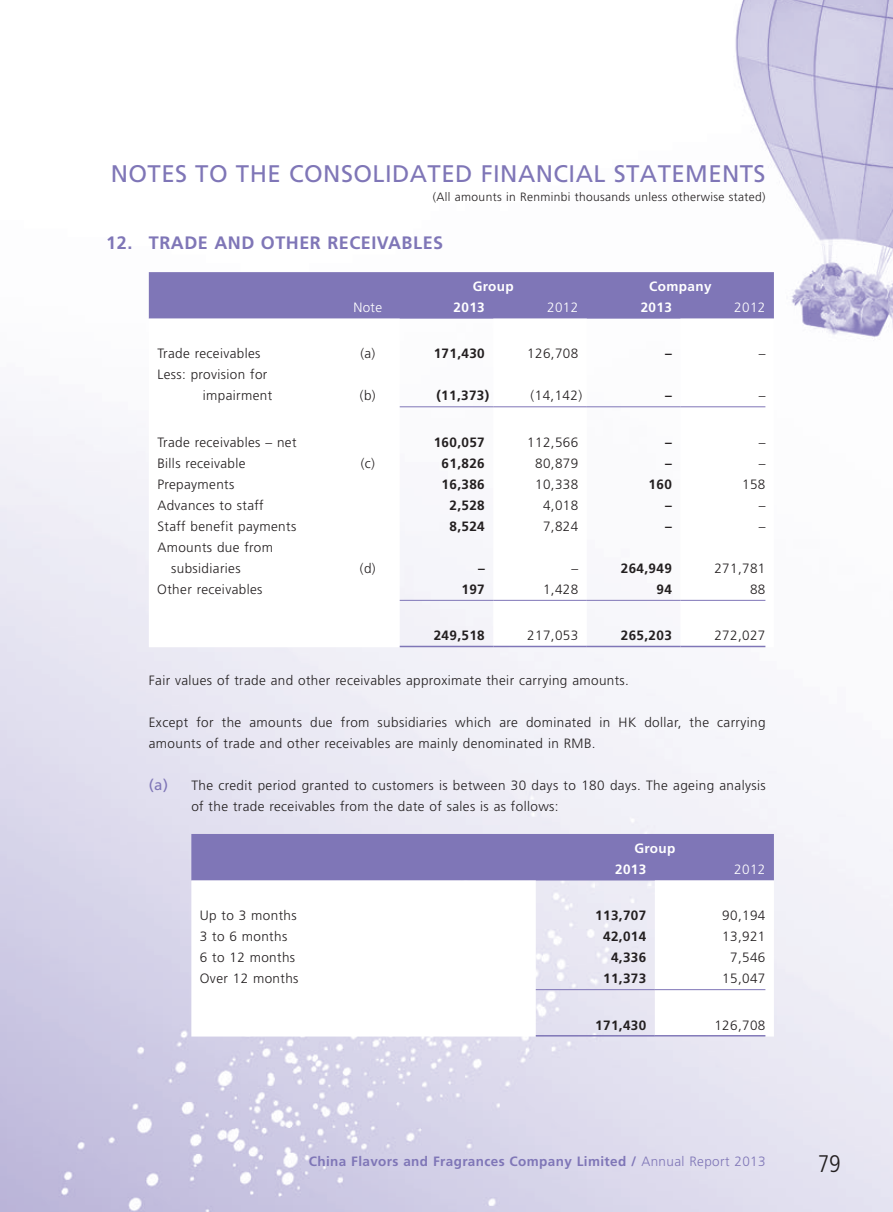
<style>
.page{position:relative;width:893px;height:1212px;background:#fff}
.page>*{position:absolute;margin:0;border:0;box-sizing:border-box;transform-origin:0 0}
.t1{font:24px "Frutiger LT Std";letter-spacing:.02em;color:#7f76b7}
.t2{font:300 condensed 24px "Frutiger LT Std";color:#231f20}
.t3{font:700 18px "Frutiger LT Std";letter-spacing:.03em;color:#7f76b7}
.t4{font:300 13.5px/21px "Frutiger LT Std";letter-spacing:.03em;color:#231f20}
.t5{font:700 13.5px "Frutiger LT Std";letter-spacing:.03em;color:#231f20}
.t6{font:700 13.5px "Frutiger LT Std";letter-spacing:.03em;color:#7f76b7}
.t7{font:700 13.5px/21px "Frutiger LT Std";letter-spacing:.03em;color:#fff}
.t8{font:300 13.5px "Frutiger LT Std";letter-spacing:.03em;color:#fff}
.t9{font:300 12px "Frutiger LT Std";letter-spacing:.03em;color:#231f20}
.s1{font-weight:400;font-size:15px;color:#7f76b7}
.s2{font-weight:300}
</style>
<div class="page">
<img style="left:0;top:0;width:893px;height:1212px">
<div style="left:149px;top:272px;width:625px;height:47px;background:#7f76b7"></div>
<svg style="left:149px;top:319px;width:625px;height:328px"></svg>
<hr style="left:400px;top:406px;width:93px;height:1px;background:#7f76b7">
<hr style="left:493px;top:406px;width:94px;height:1px;background:#7f76b7">
<hr style="left:587px;top:406px;width:93px;height:1px;background:#7f76b7">
<hr style="left:680px;top:406px;width:85px;height:1px;background:#7f76b7">
<hr style="left:400px;top:600px;width:93px;height:1px;background:#7f76b7">
<hr style="left:493px;top:600px;width:94px;height:1px;background:#7f76b7">
<hr style="left:587px;top:600px;width:93px;height:1px;background:#7f76b7">
<hr style="left:680px;top:600px;width:85px;height:1px;background:#7f76b7">
<hr style="left:400px;top:646px;width:93px;height:1px;background:#7f76b7">
<hr style="left:493px;top:646px;width:94px;height:1px;background:#7f76b7">
<hr style="left:587px;top:646px;width:93px;height:1px;background:#7f76b7">
<hr style="left:680px;top:646px;width:85px;height:1px;background:#7f76b7">
<div style="left:191px;top:834px;width:583px;height:46px;background:#7f76b7"></div>
<svg style="left:191px;top:880px;width:583px;height:156px"></svg>
<hr style="left:536px;top:989px;width:119px;height:1px;background:#7f76b7">
<hr style="left:655px;top:989px;width:110px;height:1px;background:#7f76b7">
<hr style="left:536px;top:1035px;width:119px;height:1px;background:#7f76b7">
<hr style="left:655px;top:1035px;width:110px;height:1px;background:#7f76b7">
<h1 class="t1" style="left:111px;top:159px;width:656px">NOTES TO THE CONSOLIDATED FINANCIAL STATEMENTS</h1>
<p class="t9" style="left:433px;top:190px;width:334px">(All amounts in Renminbi thousands unless otherwise stated)</p>
<h2 class="t3" style="left:106px;top:232px;width:338px">12. TRADE AND OTHER RECEIVABLES</h2>
<p class="t7" style="left:473px;top:276px;width:43px">Group</p>
<p class="t7" style="left:649px;top:276px;width:64px">Company</p>
<p class="t8" style="left:353px;top:300px;width:30px">Note</p>
<p class="t7" style="left:454px;top:297px;width:33px">2013</p>
<p class="t8" style="left:547px;top:300px;width:33px">2012</p>
<p class="t7" style="left:641px;top:297px;width:33px">2013</p>
<p class="t8" style="left:734px;top:300px;width:33px">2012</p>
<p class="t4" style="left:157px;top:343px;width:105px">Trade receivables</p>
<p class="t4" style="left:360px;top:343px;width:17px">(a)</p>
<p class="t5" style="left:434px;top:346px;width:53px">171,430</p>
<p class="t4" style="left:527px;top:343px;width:53px">126,708</p>
<p class="t5" style="left:665px;top:346px;width:8px">–</p>
<p class="t4" style="left:759px;top:343px;width:8px">–</p>
<p class="t4" style="left:203px;top:364px;width:71px;text-indent:-46px">Less: provision for impairment</p>
<p class="t4" style="left:360px;top:385px;width:17px">(b)</p>
<p class="t5" style="left:436px;top:388px;width:54px">(11,373)</p>
<p class="t4" style="left:531px;top:385px;width:53px">(14,142)</p>
<p class="t5" style="left:665px;top:388px;width:8px">–</p>
<p class="t4" style="left:759px;top:385px;width:8px">–</p>
<p class="t4" style="left:157px;top:432px;width:141px">Trade receivables – net</p>
<p class="t5" style="left:434px;top:434px;width:53px">160,057</p>
<p class="t4" style="left:527px;top:432px;width:53px">112,566</p>
<p class="t5" style="left:665px;top:434px;width:8px">–</p>
<p class="t4" style="left:759px;top:432px;width:8px">–</p>
<p class="t4" style="left:157px;top:453px;width:90px">Bills receivable</p>
<p class="t4" style="left:361px;top:453px;width:16px">(c)</p>
<p class="t5" style="left:442px;top:455px;width:45px">61,826</p>
<p class="t4" style="left:535px;top:453px;width:45px">80,879</p>
<p class="t5" style="left:665px;top:455px;width:8px">–</p>
<p class="t4" style="left:759px;top:453px;width:8px">–</p>
<p class="t4" style="left:157px;top:474px;width:79px">Prepayments</p>
<p class="t5" style="left:442px;top:476px;width:45px">16,386</p>
<p class="t4" style="left:535px;top:474px;width:45px">10,338</p>
<p class="t5" style="left:649px;top:476px;width:25px">160</p>
<p class="t4" style="left:742px;top:474px;width:25px">158</p>
<p class="t4" style="left:157px;top:495px;width:108px">Advances to staff</p>
<p class="t5" style="left:449px;top:497px;width:37px">2,528</p>
<p class="t4" style="left:543px;top:495px;width:37px">4,018</p>
<p class="t5" style="left:665px;top:497px;width:8px">–</p>
<p class="t4" style="left:759px;top:495px;width:8px">–</p>
<p class="t4" style="left:157px;top:516px;width:140px">Staff benefit payments</p>
<p class="t5" style="left:449px;top:518px;width:37px">8,524</p>
<p class="t4" style="left:543px;top:516px;width:37px">7,824</p>
<p class="t5" style="left:665px;top:518px;width:8px">–</p>
<p class="t4" style="left:759px;top:516px;width:8px">–</p>
<p class="t4" style="left:171px;top:537px;width:103px;text-indent:-14px">Amounts due from subsidiaries</p>
<p class="t4" style="left:360px;top:558px;width:17px">(d)</p>
<p class="t5" style="left:478px;top:560px;width:8px">–</p>
<p class="t4" style="left:572px;top:558px;width:8px">–</p>
<p class="t5" style="left:621px;top:560px;width:53px">264,949</p>
<p class="t4" style="left:714px;top:558px;width:53px">271,781</p>
<p class="t4" style="left:157px;top:579px;width:107px">Other receivables</p>
<p class="t5" style="left:461px;top:581px;width:25px">197</p>
<p class="t4" style="left:543px;top:579px;width:37px">1,428</p>
<p class="t5" style="left:656px;top:581px;width:17px">94</p>
<p class="t4" style="left:750px;top:579px;width:17px">88</p>
<p class="t5" style="left:434px;top:628px;width:53px">249,518</p>
<p class="t4" style="left:527px;top:625px;width:53px">217,053</p>
<p class="t5" style="left:621px;top:628px;width:53px">265,203</p>
<p class="t4" style="left:714px;top:625px;width:53px">272,027</p>
<p class="t4" style="left:149px;top:670px;width:482px">Fair values of trade and other receivables approximate their carrying amounts.</p>
<p class="t4" style="left:149px;top:712px;width:618px">Except for the amounts due from subsidiaries which are dominated in HK dollar, the carrying amounts of trade and other receivables are mainly denominated in RMB.</p>
<p class="t4" style="left:191px;top:775px;width:576px;text-indent:-43px"><span class="s1">(a)</span> The credit period granted to customers is between 30 days to 180 days. The ageing analysis of the trade receivables from the date of sales is as follows:</p>
<p class="t7" style="left:615px;top:837px;width:62px;text-indent:19px">Group<br>2013</p>
<p class="t8" style="left:734px;top:861px;width:33px">2012</p>
<p class="t4" style="left:200px;top:905px;width:98px">Up to 3 months</p>
<p class="t5" style="left:595px;top:907px;width:53px">113,707</p>
<p class="t4" style="left:722px;top:905px;width:45px">90,194</p>
<p class="t4" style="left:200px;top:926px;width:89px">3 to 6 months</p>
<p class="t5" style="left:603px;top:928px;width:45px">42,014</p>
<p class="t4" style="left:722px;top:926px;width:45px">13,921</p>
<p class="t4" style="left:200px;top:947px;width:97px">6 to 12 months</p>
<p class="t5" style="left:611px;top:949px;width:37px">4,336</p>
<p class="t4" style="left:730px;top:947px;width:37px">7,546</p>
<p class="t4" style="left:200px;top:968px;width:100px">Over 12 months</p>
<p class="t5" style="left:603px;top:970px;width:45px">11,373</p>
<p class="t4" style="left:722px;top:968px;width:45px">15,047</p>
<p class="t5" style="left:595px;top:1017px;width:53px">171,430</p>
<p class="t4" style="left:714px;top:1015px;width:53px">126,708</p>
<p class="t6" style="left:309px;top:1153px;width:458px">China Flavors and Fragrances Company Limited / <span class="s2">Annual Report 2013</span></p>
<h1 class="t2" style="left:818px;top:1150px;width:25px">79</h1>
</div>
